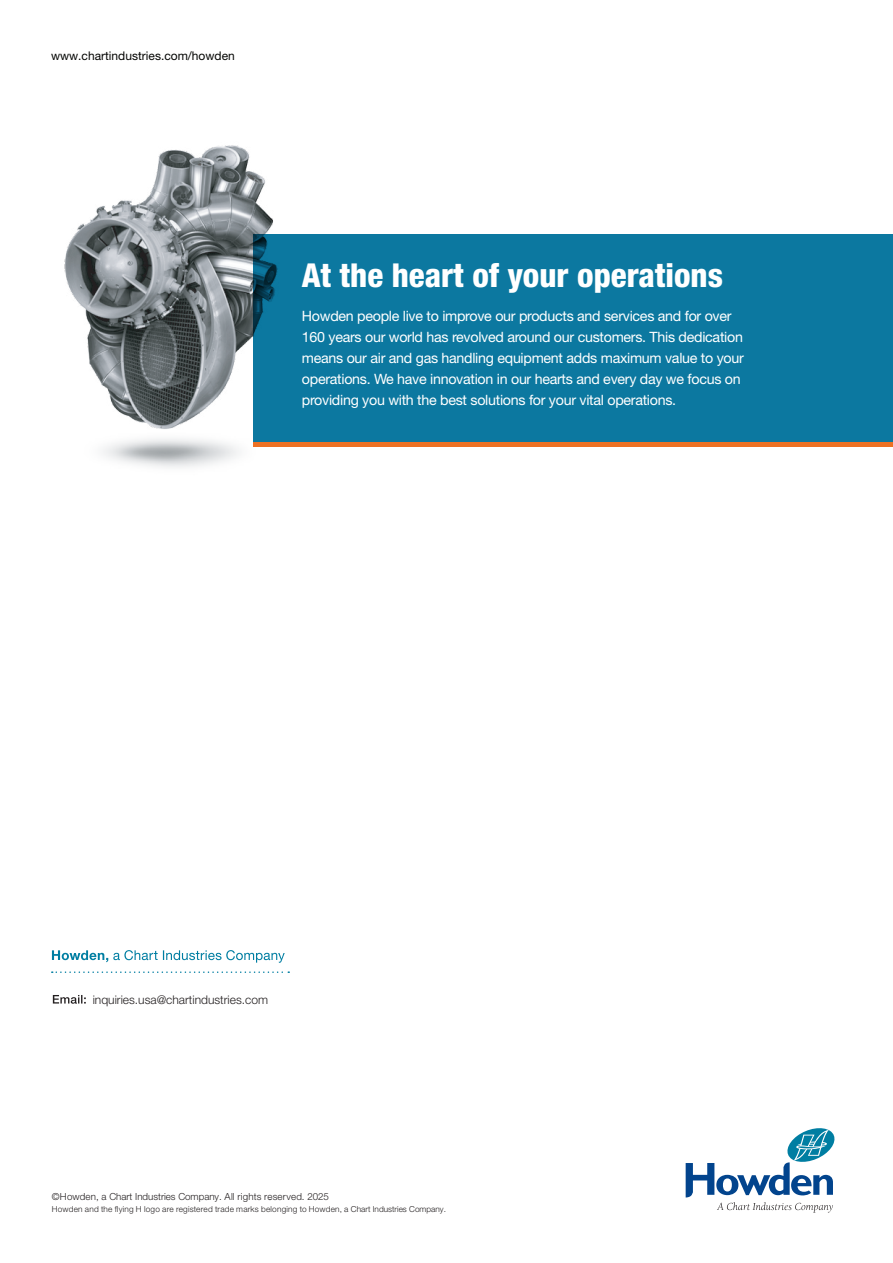
<style>
.page{position:relative;width:893px;height:1263px;background:#fff}
.page>*{position:absolute;margin:0;border:0;box-sizing:border-box;transform-origin:0 0}
.t1{font:800 condensed 33px "Helvetica Neue LT Pro";color:#fff}
.t2{font:14.25px/21px "Helvetica Neue LT Pro";letter-spacing:-.02em;color:#fff}
.t3{font:300 12px "Helvetica Neue LT Pro";color:#231f20}
.t4{font:12px "Helvetica Neue LT Pro";color:#040503}
.t5{font:300 9.75px "Helvetica Neue LT Pro";color:#231f20}
.t6{font:300 8.25px "Helvetica Neue LT Pro";letter-spacing:.02em;color:#231f20}
</style>
<div class="page">
<div style="left:253px;top:234px;width:640px;height:208px;background:#0c78a0"></div>
<img style="left:64px;top:145px;width:229px;height:323px">
<hr style="left:253px;top:442px;width:640px;height:4px;background:#ed7123">
<svg style="left:52px;top:950px;width:233px;height:13px"></svg>
<svg style="left:53px;top:995px;width:33px;height:9px"></svg>
<svg style="left:52px;top:971px;width:237px;height:2px"></svg>
<svg style="left:686px;top:1128px;width:148px;height:85px"></svg>
<p class="t4" style="left:51px;top:48px;width:185px">www.chartindustries.com/howden</p>
<h1 class="t1" style="left:302px;top:255px;width:423px">At the heart of your operations</h1>
<p class="t2" style="left:302px;top:305px;width:443px">Howden people live to improve our products and services and for over 160 years our world has revolved around our customers. This dedication means our air and gas handling equipment adds maximum value to your operations. We have innovation in our hearts and every day we focus on providing you with the best solutions for your vital operations.</p>
<p class="t3" style="left:93px;top:992px;width:177px">inquiries.usa@chartindustries.com</p>
<p class="t5" style="left:52px;top:1191px;width:279px">©Howden, a Chart Industries Company. All rights re.served. 2025</p>
<p class="t6" style="left:52px;top:1204px;width:396px">Howden and the flying H logo are registered trade marks belonging to Howden, a Chart Industries Company.</p>
</div>
